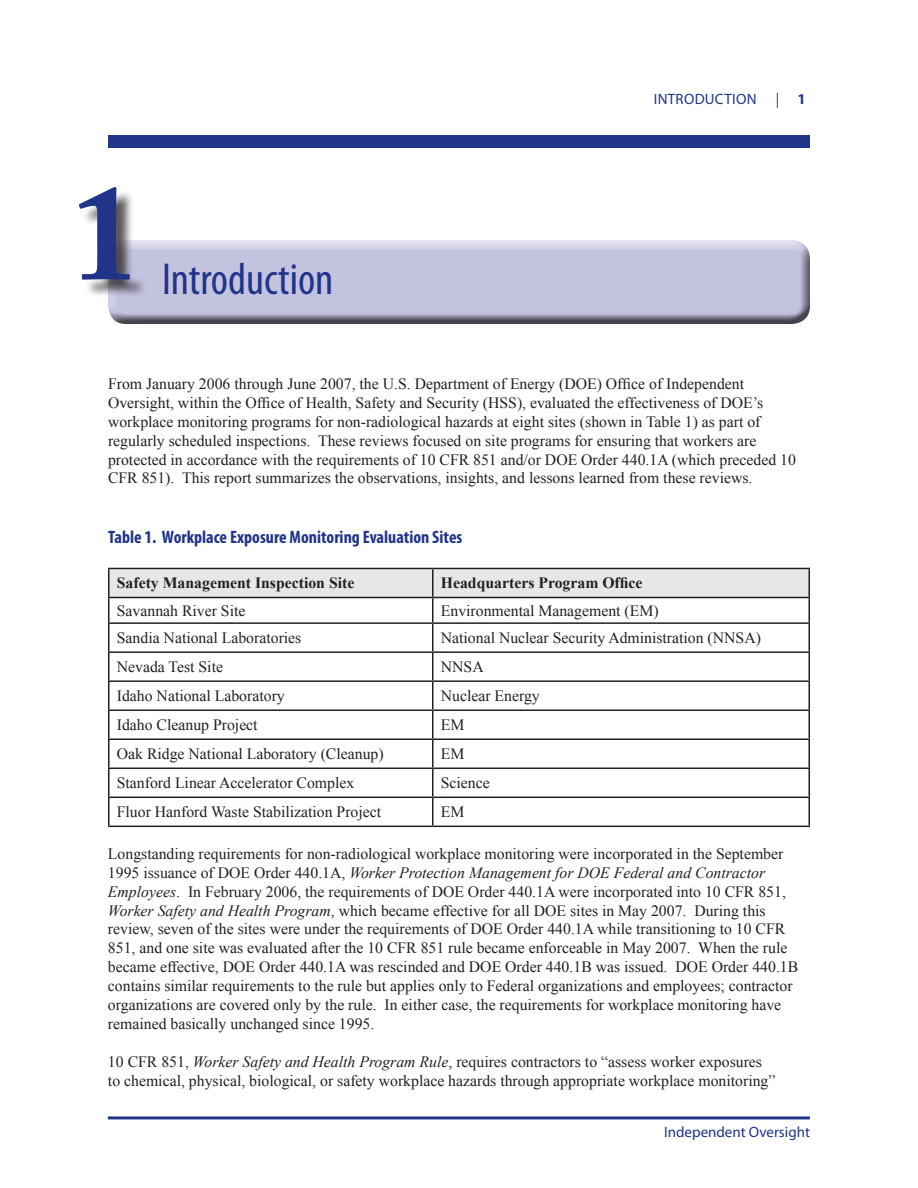
<style>
.page{position:relative;width:918px;height:1188px;background:#fff}
.page>*{position:absolute;margin:0;border:0;box-sizing:border-box;transform-origin:0 0}
.t1{font:700 135px "Adobe Caslon Pro";color:#20348a}
.t2{font:condensed 45px "Myriad Pro";color:#20348a}
.t3{font:700 condensed 18px "Myriad Pro";color:#20348a}
.t4{font:15.75px/18.9px "Times New Roman";color:#231f20}
.t5{font:700 15.75px "Times New Roman";color:#231f20}
.t6{font:15px "Myriad Pro";letter-spacing:.015em;color:#20348a}
.s1{font-weight:700}
.s2{font-style:italic}
</style>
<div class="page">
<hr style="left:108px;top:1116px;width:702px;height:3px;background:#20348a">
<div style="left:106px;top:240px;width:706px;height:86px;background:#231f20;opacity:.75"></div>
<div style="left:81px;top:189px;width:318px;height:261px;background:#231f20;opacity:.75"></div>
<div style="left:108px;top:135px;width:702px;height:13px;background:#20348a"></div>
<svg style="left:110px;top:569px;width:698px;height:28px"></svg>
<hr style="left:108px;top:568px;width:325px;height:1px;background:#231f20">
<hr style="left:108px;top:569px;width:2px;height:28px;background:#231f20">
<hr style="left:433px;top:568px;width:377px;height:1px;background:#231f20">
<hr style="left:432px;top:569px;width:2px;height:28px;background:#231f20">
<hr style="left:808px;top:569px;width:2px;height:28px;background:#231f20">
<hr style="left:108px;top:597px;width:325px;height:1px;background:#231f20">
<hr style="left:108px;top:598px;width:2px;height:24px;background:#231f20">
<hr style="left:433px;top:597px;width:377px;height:1px;background:#231f20">
<hr style="left:432px;top:598px;width:2px;height:24px;background:#231f20">
<hr style="left:808px;top:598px;width:2px;height:24px;background:#231f20">
<hr style="left:108px;top:622px;width:325px;height:2px;background:#231f20">
<hr style="left:108px;top:624px;width:2px;height:27px;background:#231f20">
<hr style="left:433px;top:622px;width:377px;height:2px;background:#231f20">
<hr style="left:432px;top:624px;width:2px;height:27px;background:#231f20">
<hr style="left:808px;top:624px;width:2px;height:27px;background:#231f20">
<hr style="left:108px;top:651px;width:325px;height:2px;background:#231f20">
<hr style="left:108px;top:653px;width:2px;height:27px;background:#231f20">
<hr style="left:433px;top:651px;width:377px;height:2px;background:#231f20">
<hr style="left:432px;top:653px;width:2px;height:27px;background:#231f20">
<hr style="left:808px;top:653px;width:2px;height:27px;background:#231f20">
<hr style="left:108px;top:680px;width:325px;height:2px;background:#231f20">
<hr style="left:108px;top:682px;width:2px;height:27px;background:#231f20">
<hr style="left:433px;top:680px;width:377px;height:2px;background:#231f20">
<hr style="left:432px;top:682px;width:2px;height:27px;background:#231f20">
<hr style="left:808px;top:682px;width:2px;height:27px;background:#231f20">
<hr style="left:108px;top:709px;width:325px;height:2px;background:#231f20">
<hr style="left:108px;top:711px;width:2px;height:27px;background:#231f20">
<hr style="left:433px;top:709px;width:377px;height:2px;background:#231f20">
<hr style="left:432px;top:711px;width:2px;height:27px;background:#231f20">
<hr style="left:808px;top:711px;width:2px;height:27px;background:#231f20">
<hr style="left:108px;top:738px;width:325px;height:2px;background:#231f20">
<hr style="left:108px;top:740px;width:2px;height:28px;background:#231f20">
<hr style="left:433px;top:738px;width:377px;height:2px;background:#231f20">
<hr style="left:432px;top:740px;width:2px;height:28px;background:#231f20">
<hr style="left:808px;top:740px;width:2px;height:28px;background:#231f20">
<hr style="left:108px;top:768px;width:325px;height:1px;background:#231f20">
<hr style="left:108px;top:769px;width:2px;height:28px;background:#231f20">
<hr style="left:433px;top:768px;width:377px;height:1px;background:#231f20">
<hr style="left:432px;top:769px;width:2px;height:28px;background:#231f20">
<hr style="left:808px;top:769px;width:2px;height:28px;background:#231f20">
<hr style="left:108px;top:797px;width:325px;height:1px;background:#231f20">
<hr style="left:108px;top:798px;width:2px;height:28px;background:#231f20">
<hr style="left:433px;top:797px;width:377px;height:1px;background:#231f20">
<hr style="left:432px;top:798px;width:2px;height:28px;background:#231f20">
<hr style="left:808px;top:798px;width:2px;height:28px;background:#231f20">
<hr style="left:108px;top:826px;width:325px;height:1px;background:#231f20">
<hr style="left:433px;top:826px;width:377px;height:1px;background:#231f20">
<h1 class="t1" style="left:70px;top:154px;width:69px">1</h1>
<h2 class="t2" style="left:162px;top:252px;width:173px">Introduction</h2>
<p class="t6" style="left:654px;top:90px;width:104px">Introduction</p>
<p class="t6" style="left:776px;top:90px;width:32px">| <span class="s1">1</span></p>
<p class="t4" style="left:108px;top:374px;width:689px">From January 2006 through June 2007, the U.S. Department of Energy (DOE) Office of Independent Oversight, within the Office of Health, Safety and Security (HSS), evaluated the effectiveness of DOE’s workplace monitoring programs for non-radiological hazards at eight sites (shown in Table 1) as part of regularly scheduled inspections. These reviews focused on site programs for ensuring that workers are protected in accordance with the requirements of 10 CFR 851 and/or DOE Order 440.1A (which preceded 10<br>CFR 851). This report summarizes the observations, insights, and lessons learned from these reviews.</p>
<p class="t3" style="left:108px;top:526px;width:356px">Table 1. Workplace Exposure Monitoring Evaluation Sites</p>
<p class="t5" style="left:117px;top:572px;width:239px">Safety Management Inspection Site</p>
<p class="t5" style="left:441px;top:572px;width:203px">Headquarters Program Office</p>
<p class="t4" style="left:117px;top:601px;width:130px">Savannah River Site</p>
<p class="t4" style="left:441px;top:601px;width:219px">Environmental Management (EM)</p>
<p class="t4" style="left:117px;top:628px;width:186px">Sandia National Laboratories</p>
<p class="t4" style="left:441px;top:628px;width:322px">National Nuclear Security Administration (NNSA)</p>
<p class="t4" style="left:117px;top:657px;width:108px">Nevada Test Site</p>
<p class="t4" style="left:441px;top:657px;width:44px">NNSA</p>
<p class="t4" style="left:117px;top:686px;width:169px">Idaho National Laboratory</p>
<p class="t4" style="left:441px;top:686px;width:100px">Nuclear Energy</p>
<p class="t4" style="left:117px;top:715px;width:142px">Idaho Cleanup Project</p>
<p class="t4" style="left:441px;top:715px;width:25px">EM</p>
<p class="t4" style="left:117px;top:744px;width:268px">Oak Ridge National Laboratory (Cleanup)</p>
<p class="t4" style="left:441px;top:744px;width:25px">EM</p>
<p class="t4" style="left:117px;top:773px;width:239px">Stanford Linear Accelerator Complex</p>
<p class="t4" style="left:441px;top:773px;width:50px">Science</p>
<p class="t4" style="left:117px;top:802px;width:266px">Fluor Hanford Waste Stabilization Project</p>
<p class="t4" style="left:441px;top:802px;width:25px">EM</p>
<p class="t4" style="left:108px;top:844px;width:692px">Longstanding requirements for non-radiological workplace monitoring were incorporated in the September 1995 issuance of DOE Order 440.1A, <span class="s2">Worker Protection Management for DOE Federal and Contractor Employees</span>. In February 2006, the requirements of DOE Order 440.1A were incorporated into 10 CFR 851, <span class="s2">Worker Safety and Health Program</span>, which became effective for all DOE sites in May 2007. During this review, seven of the sites were under the requirements of DOE Order 440.1A while transitioning to 10 CFR 851, and one site was evaluated after the 10 CFR 851 rule became enforceable in May 2007. When the rule became effective, DOE Order 440.1A was rescinded and DOE Order 440.1B was issued. DOE Order 440.1B contains similar requirements to the rule but applies only to Federal organizations and employees; contractor organizations are covered only by the rule. In either case, the requirements for workplace monitoring have remained basically unchanged since 1995.</p>
<p class="t4" style="left:108px;top:1052px;width:669px">10 CFR 851, <span class="s2">Worker Safety and Health Program Rule</span>, requires contractors to “assess worker exposures to chemical, physical, biological, or safety workplace hazards through appropriate workplace monitoring”</p>
<p class="t6" style="left:664px;top:1123px;width:147px">Independent Oversight</p>
</div>
